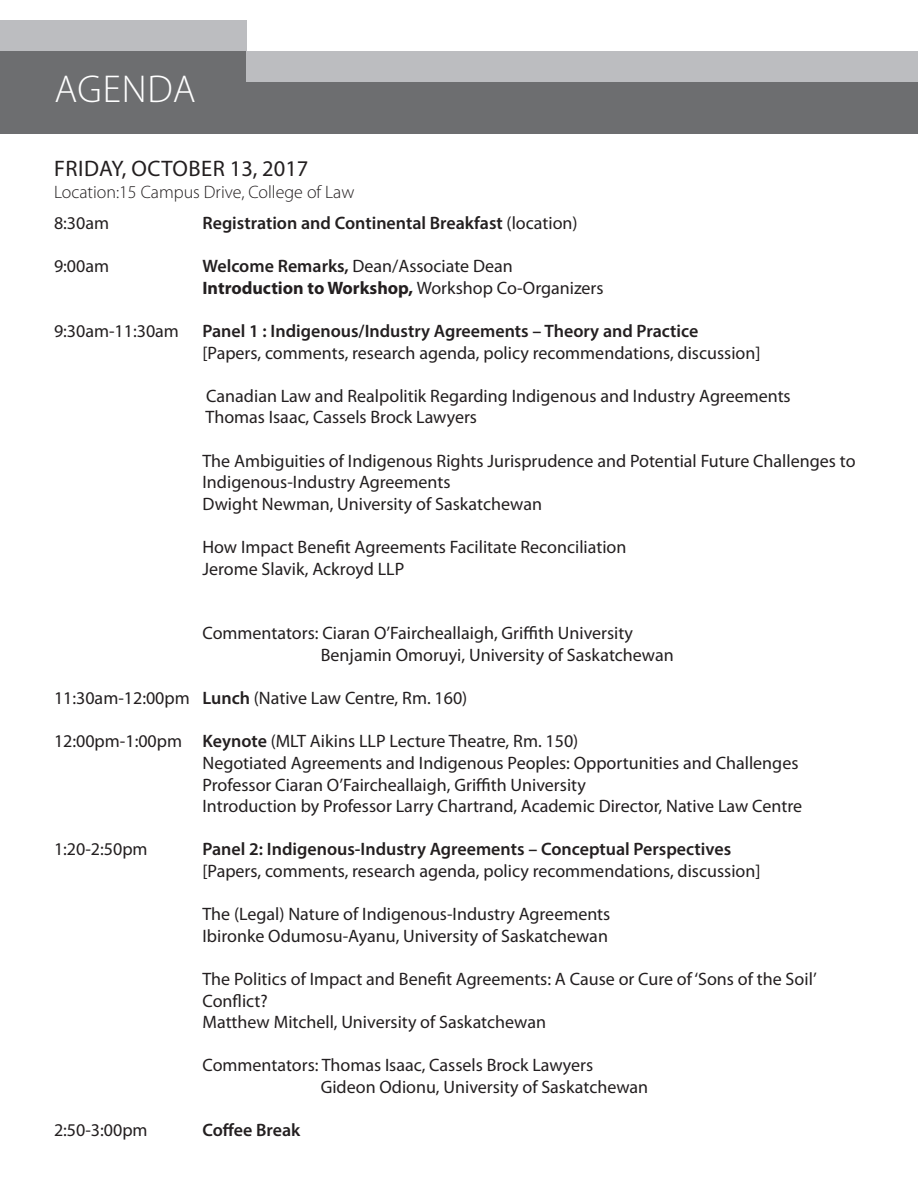
<style>
.page{position:relative;width:918px;height:1188px;background:#fff}
.page>*{position:absolute;margin:0;border:0;box-sizing:border-box;transform-origin:0 0}
.t1{font:300 39px "Myriad Pro";letter-spacing:.02em;color:#fff}
.t2{font:22.5px "Myriad Pro";letter-spacing:.02em;color:#231f20}
.t3{font:18px/21.6px "Myriad Pro";color:#231f20}
.t4{font:600 18px "Myriad Pro";color:#231f20}
.t5{font:700 18px "Myriad Pro";color:#231f20}
.t6{font:300 18px "Myriad Pro";color:#231f20}
.s1{font-weight:400}
.s2{font-weight:600}
</style>
<div class="page">
<div style="left:0;top:51px;width:918px;height:83px;background:#6d6e70"></div>
<div style="left:247px;top:51px;width:671px;height:31px;background:#bcbdc0"></div>
<div style="left:0;top:20px;width:247px;height:31px;background:#bcbdc0"></div>
<p class="t1" style="left:54px;top:68px;width:143px">AGENDA</p>
<p class="t2" style="left:54px;top:156px;width:256px">FRIDAY, OCTOBER 13, 2017</p>
<p class="t6" style="left:54px;top:182px;width:302px">Location:15 Campus Drive, College of Law</p>
<p class="t3" style="left:54px;top:212px;width:57px">8:30am</p>
<p class="t3" style="left:54px;top:256px;width:57px">9:00am</p>
<p class="t4" style="left:202px;top:211px;width:377px">Registration and Continental Breakfast <span class="s1">(location)</span></p>
<p class="t3" style="left:202px;top:256px;width:312px"><span class="s2">Welcome Remarks,</span> Dean/Associate Dean</p>
<p class="t5" style="left:202px;top:278px;width:403px">Introduction to Workshop, <span class="s1">Workshop Co-Organizers</span></p>
<p class="t4" style="left:202px;top:319px;width:497px">Panel 1 : Indigenous/Industry Agreements – Theory and Practice</p>
<p class="t3" style="left:202px;top:342px;width:560px">[Papers, comments, research agenda, policy recommendations, discussion]</p>
<p class="t3" style="left:206px;top:385px;width:586px">Canadian Law and Realpolitik Regarding Indigenous and Industry Agreements</p>
<p class="t3" style="left:206px;top:407px;width:273px">Thomas Isaac, Cassels Brock Lawyers</p>
<p class="t3" style="left:202px;top:450px;width:655px">The Ambiguities of Indigenous Rights Jurisprudence and Potential Future Challenges to<br>Indigenous-Industry Agreements</p>
<p class="t3" style="left:202px;top:493px;width:341px">Dwight Newman, University of Saskatchewan</p>
<p class="t3" style="left:202px;top:536px;width:426px">How Impact Benefit Agreements Facilitate Reconciliation</p>
<p class="t3" style="left:202px;top:558px;width:203px">Jerome Slavik, Ackroyd LLP</p>
<p class="t3" style="left:54px;top:320px;width:126px">9:30am-11:30am</p>
<p class="t3" style="left:54px;top:688px;width:137px">11:30am-12:00pm</p>
<p class="t3" style="left:54px;top:731px;width:130px">12:00pm-1:00pm</p>
<p class="t3" style="left:54px;top:839px;width:95px">1:20-2:50pm</p>
<p class="t3" style="left:54px;top:1120px;width:95px">2:50-3:00pm</p>
<p class="t3" style="left:202px;top:623px;width:432px">Commentators: Ciaran O’Faircheallaigh, Griffith University</p>
<p class="t3" style="left:321px;top:644px;width:354px">Benjamin Omoruyi, University of Saskatchewan</p>
<p class="t3" style="left:202px;top:688px;width:266px"><span class="s2">Lunch</span> (Native Law Centre, Rm. 160)</p>
<p class="t3" style="left:202px;top:731px;width:377px"><span class="s2">Keynote</span> (MLT Aikins LLP Lecture Theatre, Rm. 150)</p>
<p class="t3" style="left:202px;top:752px;width:597px">Negotiated Agreements and Indigenous Peoples: Opportunities and Challenges</p>
<p class="t3" style="left:202px;top:774px;width:385px">Professor Ciaran O’Faircheallaigh, Griffith University</p>
<p class="t3" style="left:202px;top:796px;width:601px">Introduction by Professor Larry Chartrand, Academic Director, Native Law Centre</p>
<p class="t4" style="left:202px;top:838px;width:530px">Panel 2: Indigenous-Industry Agreements – Conceptual Perspectives</p>
<p class="t3" style="left:202px;top:860px;width:560px">[Papers, comments, research agenda, policy recommendations, discussion]</p>
<p class="t3" style="left:202px;top:904px;width:409px">The (Legal) Nature of Indigenous-Industry Agreements</p>
<p class="t3" style="left:202px;top:925px;width:407px">Ibironke Odumosu-Ayanu, University of Saskatchewan</p>
<p class="t3" style="left:202px;top:968px;width:616px">The Politics of Impact and Benefit Agreements: A Cause or Cure of ‘Sons of the Soil’<br>Conflict?</p>
<p class="t3" style="left:202px;top:1012px;width:345px">Matthew Mitchell, University of Saskatchewan</p>
<p class="t3" style="left:202px;top:1055px;width:392px">Commentators: Thomas Isaac, Cassels Brock Lawyers</p>
<p class="t3" style="left:321px;top:1076px;width:329px">Gideon Odionu, University of Saskatchewan</p>
<p class="t4" style="left:202px;top:1119px;width:99px">Coffee Break</p>
</div>
